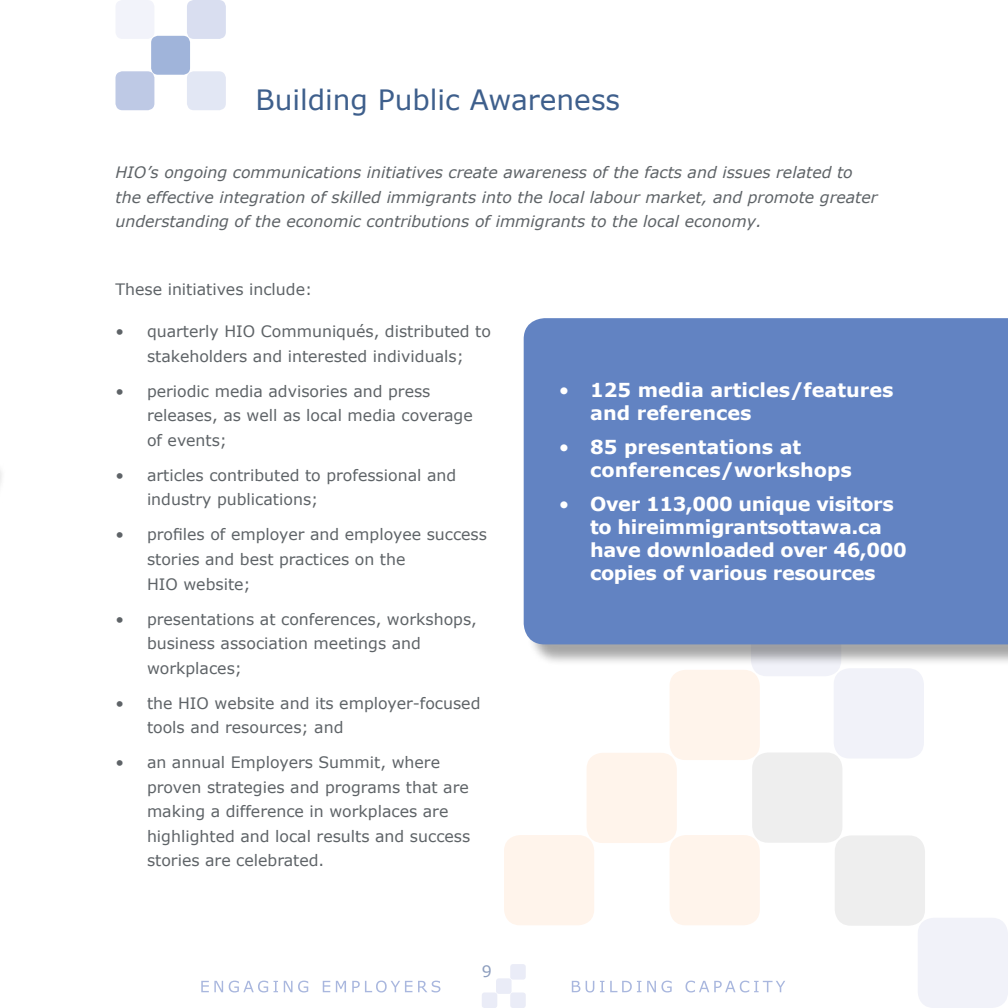
<style>
.page{position:relative;width:1008px;height:1008px;background:#fff}
.page>*{position:absolute;margin:0;border:0;box-sizing:border-box;transform-origin:0 0}
.t1{font:28px "Verdana";color:#3e5f8c}
.t2{font:700 19.25px/23.1px "Verdana";letter-spacing:-.02em;color:#fff}
.t3{font:700 19.25px/23.1px "Verdana";color:#fff}
.t4{font:15.75px/24.5px "Verdana";color:#5e6367}
.t5{font:italic 15.75px/24.5px "Verdana";color:#5e6367}
.t6{font:15.75px "Verdana";color:#8d9ebe}
.s1{font-weight:400}
</style>
<div class="page">
<svg style="left:201px;top:964px;width:584px;height:44px"></svg>
<div style="left:187px;top:0;width:39px;height:39px;background:#d9def0;border-radius:7px"></div>
<div style="left:187px;top:71px;width:39px;height:39px;background:#e2e7f4;border-radius:7px"></div>
<div style="left:116px;top:0;width:38px;height:39px;background:#f2f3fa;border-radius:7px"></div>
<div style="left:116px;top:71px;width:38px;height:39px;background:#bec9e5;border-radius:7px"></div>
<div style="left:151px;top:36px;width:39px;height:39px;background:#a0b4da;border-radius:7px"></div>
<div style="left:670px;top:835px;width:90px;height:90px;background:#fff4eb;border-radius:16px"></div>
<div style="left:670px;top:670px;width:90px;height:90px;background:#fff4eb;border-radius:16px"></div>
<div style="left:587px;top:753px;width:90px;height:90px;background:#fff4eb;border-radius:16px"></div>
<div style="left:504px;top:835px;width:90px;height:90px;background:#fff4eb;border-radius:16px"></div>
<div style="left:918px;top:918px;width:90px;height:90px;background:#f1f2f9;border-radius:16px"></div>
<div style="left:834px;top:668px;width:90px;height:91px;background:#f1f2f9;border-radius:16px"></div>
<div style="left:835px;top:835px;width:90px;height:91px;background:#eee;border-radius:16px"></div>
<div style="left:752px;top:752px;width:90px;height:91px;background:#eee;border-radius:16px"></div>
<div style="left:751px;top:586px;width:90px;height:90px;background:#f1f2f9;border-radius:16px"></div>
<div style="left:526px;top:321px;width:482px;height:345px;background:#000;opacity:.35"></div>
<div style="left:524px;top:318px;width:484px;height:326px;background:#6283c2"></div>
<h1 class="t1" style="left:256px;top:82px;width:366px">Building Public Awareness</h1>
<p class="t5" style="left:116px;top:160px;width:764px">HIO’s ongoing communications initiatives create awareness of the facts and issues related to the effective integration of skilled immigrants into the local labour market, and promote greater understanding of the economic contributions of immigrants to the local economy.</p>
<p class="t4" style="left:116px;top:278px;width:198px">These initiatives include:</p>
<p class="t4" style="left:116px;top:320px;width:377px;text-align:center">• quarterly HIO Communiqués, distributed to stakeholders and interested individuals;</p>
<p class="t4" style="left:147px;top:379px;width:327px;text-indent:-32px">• periodic media advisories and press releases, as well as local media coverage of events;</p>
<p class="t4" style="left:147px;top:463px;width:311px;text-indent:-32px">• articles contributed to professional and industry publications;</p>
<p class="t4" style="left:147px;top:523px;width:342px;text-indent:-32px">• profiles of employer and employee success stories and best practices on the<br>HIO website;</p>
<p class="t4" style="left:147px;top:607px;width:331px;text-indent:-32px">• presentations at conferences, workshops, business association meetings and workplaces;</p>
<p class="t4" style="left:147px;top:691px;width:335px;text-indent:-32px">• the HIO website and its employer-focused tools and resources; and</p>
<p class="t4" style="left:147px;top:750px;width:325px;text-indent:-31px">• an annual Employers Summit, where proven strategies and programs that are making a difference in workplaces are highlighted and local results and success stories are celebrated.</p>
<p class="t6" style="left:482px;top:961px;width:12px">9</p>
<p class="t3" style="left:590px;top:379px;width:305px;text-indent:-31px"><span class="s1">•</span> 125 media articles/features and references</p>
<p class="t3" style="left:590px;top:436px;width:263px;text-indent:-31px"><span class="s1">•</span> 85 presentations at conferences/workshops</p>
<p class="t2" style="left:590px;top:492px;width:318px;text-indent:-31px"><span class="s1">•</span> Over 113,000 unique visitors to hireimmigrantsottawa.ca have downloaded over 46,000 copies of various resources</p>
</div>
